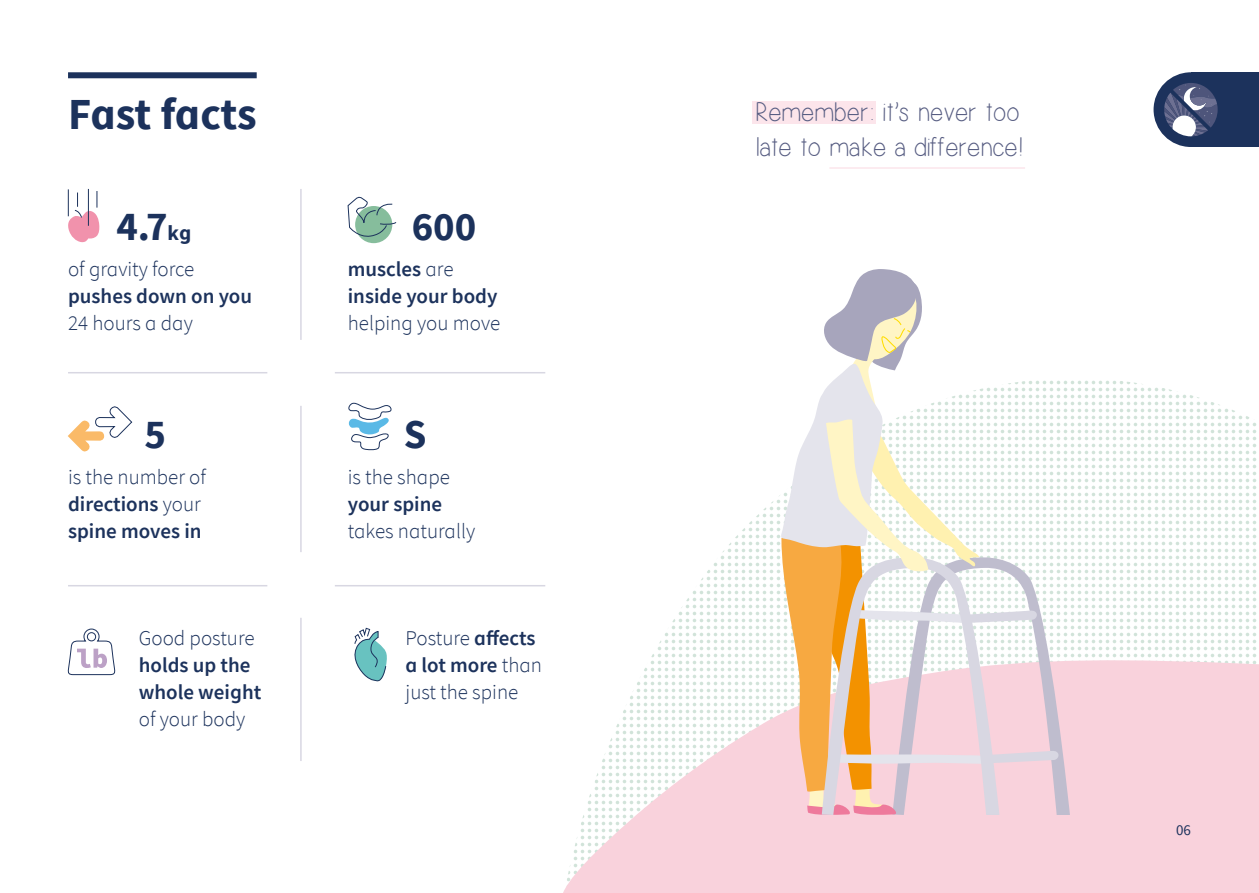
<style>
.page{position:relative;width:1259px;height:893px;background:#fff}
.page>*{position:absolute;margin:0;border:0;box-sizing:border-box;transform-origin:0 0}
.t1{font:700 44.25px "Source Sans Pro";letter-spacing:-.01em;color:#1c325c}
.t2{font:700 40.8px "Source Sans Pro";color:#1c325c}
.t3{font:27px/34.5px "Simplicity";letter-spacing:.02em;color:#575d82}
.t4{font:300 21px/27px "Source Sans Pro";color:#1c325c}
.t5{font:600 21px/27px "Source Sans Pro";color:#1c325c}
.t6{font:15px "Source Sans Pro";color:#1c325c}
.s1{font-size:21.15px}
.s2{font-weight:300}
.s3{font-weight:600}
</style>
<div class="page">
<svg style="left:679px;top:380px;width:578px;height:233px"></svg>
<svg style="left:563px;top:613px;width:696px;height:280px;fill:#f9d2dc"></svg>
<svg style="left:1060px;top:557px;width:10px;height:258px"></svg>
<svg style="left:781px;top:269px;width:279px;height:546px"></svg>
<hr style="left:829px;top:167px;width:196px;height:2px;background:#fce5eb">
<div style="left:752px;top:101px;width:124px;height:22px;background:#fce5eb"></div>
<hr style="left:68px;top:372px;width:199px;height:1px;background:#d8d7e2">
<hr style="left:335px;top:372px;width:210px;height:1px;background:#d8d7e2">
<hr style="left:300px;top:189px;width:2px;height:151px;background:#d8d7e2">
<hr style="left:68px;top:585px;width:199px;height:1px;background:#d8d7e2">
<hr style="left:335px;top:585px;width:210px;height:1px;background:#d8d7e2">
<hr style="left:300px;top:618px;width:2px;height:143px;background:#d8d7e2">
<hr style="left:300px;top:406px;width:2px;height:146px;background:#d8d7e2">
<div style="left:68px;top:72px;width:189px;height:6px;background:#1c325c"></div>
<div style="left:1191px;top:72px;width:68px;height:75px;background:#1c325c"></div>
<div style="left:1153px;top:72px;width:75px;height:75px;background:#1c325c;border-radius:50%"></div>
<svg style="left:1164px;top:83px;width:53px;height:53px"></svg>
<svg style="left:354px;top:628px;width:33px;height:54px"></svg>
<svg style="left:67px;top:189px;width:33px;height:54px"></svg>
<svg style="left:67px;top:628px;width:48px;height:47px"></svg>
<svg style="left:347px;top:196px;width:50px;height:48px"></svg>
<svg style="left:348px;top:403px;width:43px;height:47px"></svg>
<svg style="left:68px;top:406px;width:64px;height:46px"></svg>
<h1 class="t1" style="left:68px;top:84px;width:190px">Fast facts</h1>
<h2 class="t2" style="left:116px;top:199px;width:76px">4.7<span class="s1">kg</span></h2>
<p class="t4" style="left:68px;top:256px;width:128px">of gravity force</p>
<p class="t5" style="left:68px;top:282px;width:186px">pushes down on you</p>
<p class="t4" style="left:68px;top:310px;width:126px">24 hours a day</p>
<h2 class="t2" style="left:144px;top:407px;width:23px">5</h2>
<p class="t5" style="left:68px;top:464px;width:139px"><span class="s2">is the number of </span>directions <span class="s2">your </span>spine moves in</p>
<p class="t4" style="left:139px;top:624px;width:117px">Good posture</p>
<p class="t5" style="left:139px;top:651px;width:124px">holds up the whole weight</p>
<p class="t4" style="left:139px;top:705px;width:108px">of your body</p>
<h2 class="t2" style="left:412px;top:199px;width:66px">600</h2>
<p class="t5" style="left:348px;top:255px;width:151px">muscles <span class="s2">are </span>inside your body</p>
<p class="t4" style="left:348px;top:310px;width:154px">helping you move</p>
<h2 class="t2" style="left:404px;top:407px;width:24px">S</h2>
<p class="t4" style="left:348px;top:464px;width:104px">is the shape</p>
<p class="t5" style="left:348px;top:491px;width:96px">your spine</p>
<p class="t4" style="left:348px;top:518px;width:129px">takes naturally</p>
<p class="t4" style="left:405px;top:624px;width:138px">Posture <span class="s3">affects a lot more</span> than just the spine</p>
<p class="t3" style="left:756px;top:96px;width:267px">Remember: it’s never too late to make a difference!</p>
<p class="t6" style="left:1176px;top:820px;width:16px">06</p>
</div>
